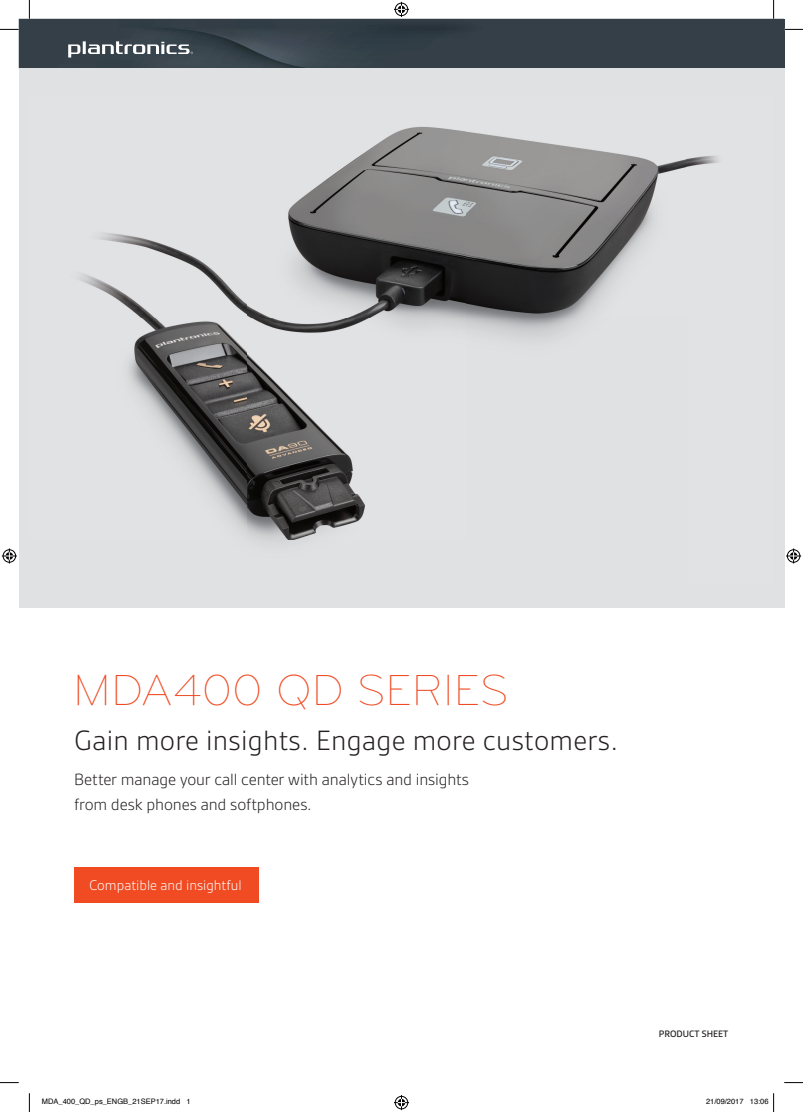
<style>
.page{position:relative;width:803px;height:1112px;background:#fff}
.page>*{position:absolute;margin:0;border:0;box-sizing:border-box;transform-origin:0 0}
.t1{font:300 45px "Bryant";color:#f04b23}
.t2{font:300 30px "Gesta";letter-spacing:.01em;color:#231f20}
.t3{font:300 17.5px/25px "Gesta";letter-spacing:-.01em;color:#231f20}
.t4{font:300 15px "Gesta";color:#fff}
.t5{font:500 10px "Gesta";color:#231f20}
.t6{font:7.5px "Helvetica";color:#000}
</style>
<div class="page">
<div style="left:19px;top:68px;width:765px;height:539px;background:#dfe1e3"></div>
<img style="left:80px;top:127px;width:639px;height:414px">
<div style="left:74px;top:867px;width:185px;height:35px;background:#f04b23"></div>
<svg style="left:0;top:1082px;width:19px;height:1px"></svg>
<svg style="left:784px;top:1082px;width:19px;height:1px"></svg>
<svg style="left:29px;top:1093px;width:1px;height:18px"></svg>
<svg style="left:0;top:0;width:803px;height:68px"></svg>
<svg style="left:394px;top:1095px;width:15px;height:14px"></svg>
<svg style="left:2px;top:548px;width:15px;height:15px"></svg>
<svg style="left:786px;top:548px;width:15px;height:15px"></svg>
<svg style="left:773px;top:1093px;width:1px;height:18px"></svg>
<h1 class="t1" style="left:73px;top:664px;width:437px">MDA400 QD SERIES</h1>
<h2 class="t2" style="left:74px;top:723px;width:545px">Gain more insights. Engage more customers.</h2>
<p class="t3" style="left:74px;top:766px;width:396px">Better manage your call center with analytics and insights from desk phones and softphones.</p>
<p class="t4" style="left:89px;top:876px;width:154px">Compatible and insightful</p>
<p class="t5" style="left:659px;top:1028px;width:71px">PRODUCT SHEET</p>
<p class="t6" style="left:42px;top:1095px;width:150px">MDA_400_QD_ps_ENGB_21SEP17.indd 1</p>
<p class="t6" style="left:706px;top:1095px;width:64px">21/09/2017 13:06</p>
</div>
